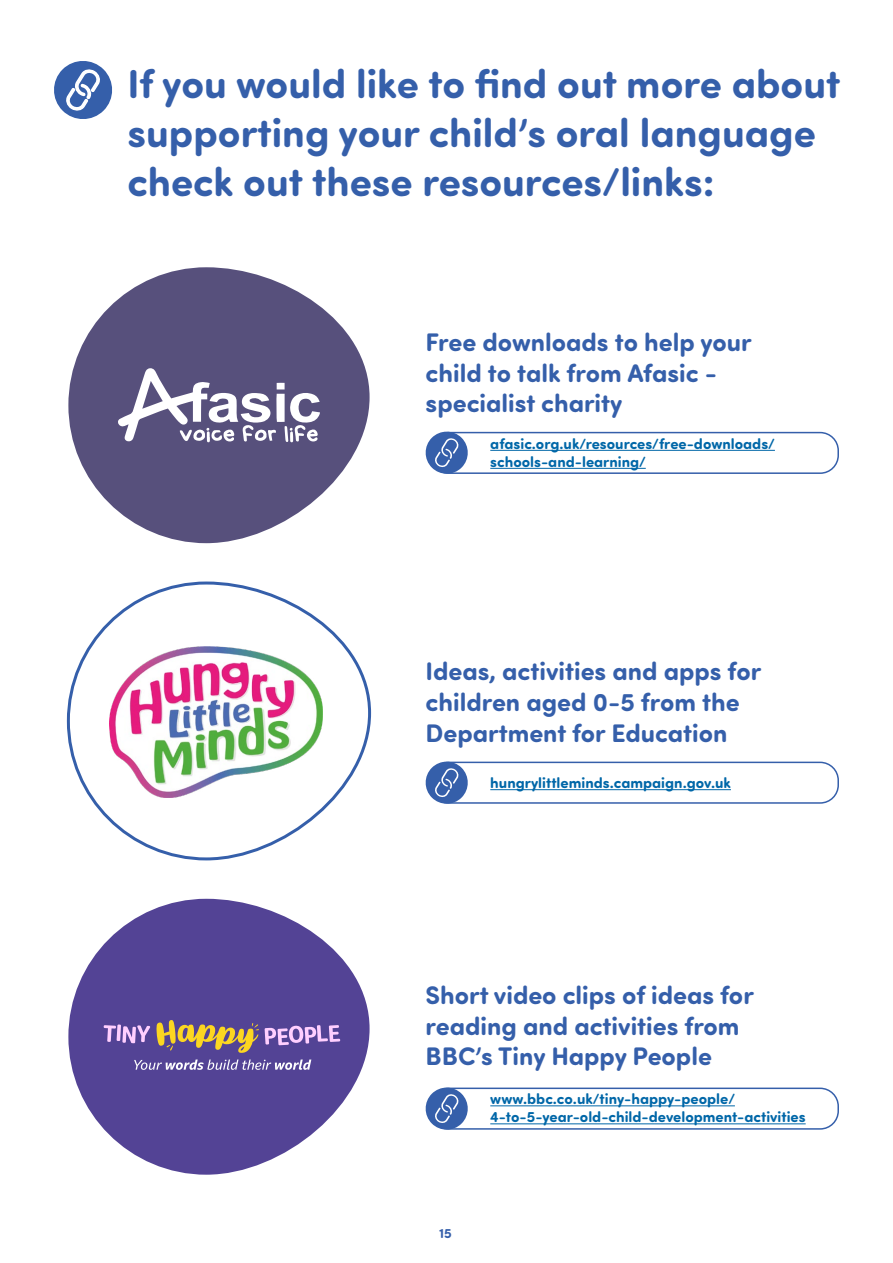
<style>
.page{position:relative;width:893px;height:1263px;background:#fff}
.page>*{position:absolute;margin:0;border:0;box-sizing:border-box;transform-origin:0 0}
.t1{font:700 40.5px/48.6px "Sofia Pro Soft";color:#355faa}
.t2{font:700 25.5px/30.6px "Sofia Pro Soft";color:#355faa}
.t3{font:700 15px/18px "Sofia Pro Soft";color:#0067a8}
.t4{font:700 13.5px "Sofia Pro Soft";color:#355faa}
</style>
<div class="page">
<svg style="left:54px;top:61px;width:58px;height:58px"></svg>
<div style="left:68px;top:267px;width:302px;height:276px;background:#57507c;border-radius:136px"></div>
<div style="left:68px;top:899px;width:302px;height:276px;background:#534395;border-radius:136px"></div>
<svg style="left:118px;top:368px;width:202px;height:74px"></svg>
<img style="left:110px;top:647px;width:213px;height:150px">
<svg style="left:265px;top:1025px;width:75px;height:20px"></svg>
<svg style="left:104px;top:1024px;width:46px;height:19px"></svg>
<svg style="left:156px;top:1020px;width:103px;height:33px"></svg>
<svg style="left:134px;top:1059px;width:177px;height:11px"></svg>
<hr style="left:490px;top:1105px;width:245px;height:1px;background:#0067a8">
<hr style="left:490px;top:1123px;width:316px;height:1px;background:#0067a8">
<hr style="left:490px;top:789px;width:241px;height:1px;background:#0067a8">
<hr style="left:490px;top:450px;width:285px;height:1px;background:#0067a8">
<hr style="left:490px;top:468px;width:156px;height:1px;background:#0067a8">
<svg style="left:425px;top:1087px;width:43px;height:43px"></svg>
<svg style="left:425px;top:761px;width:45px;height:43px"></svg>
<svg style="left:425px;top:431px;width:45px;height:43px"></svg>
<div style="left:430px;top:1087px;width:409px;height:43px;border:2px solid #355faa;border-radius:18px"></div>
<div style="left:430px;top:762px;width:409px;height:42px;border:2px solid #355faa;border-radius:18px"></div>
<div style="left:430px;top:432px;width:409px;height:42px;border:2px solid #355faa;border-radius:18px"></div>
<h1 class="t1" style="left:128px;top:58px;width:714px">If you would like to find out more about supporting your child’s oral language check out these resources/links:</h1>
<p class="t2" style="left:426px;top:325px;width:328px">Free downloads to help your child to talk from Afasic - specialist charity</p>
<p class="t3" style="left:490px;top:434px;width:286px">afasic.org.uk/resources/free-downloads/ schools-and-learning/</p>
<p class="t2" style="left:426px;top:655px;width:337px">Ideas, activities and apps for children aged 0-5 from the<br>Department for Education</p>
<p class="t3" style="left:490px;top:773px;width:242px">hungrylittleminds.campaign.gov.uk</p>
<p class="t2" style="left:426px;top:978px;width:330px">Short video clips of ideas for reading and activities from<br>BBC’s Tiny Happy People</p>
<p class="t3" style="left:490px;top:1089px;width:317px">www.bbc.co.uk/tiny-happy-people/<br>4-to-5-year-old-child-development-activities</p>
<p class="t4" style="left:439px;top:1223px;width:14px">15</p>
</div>
